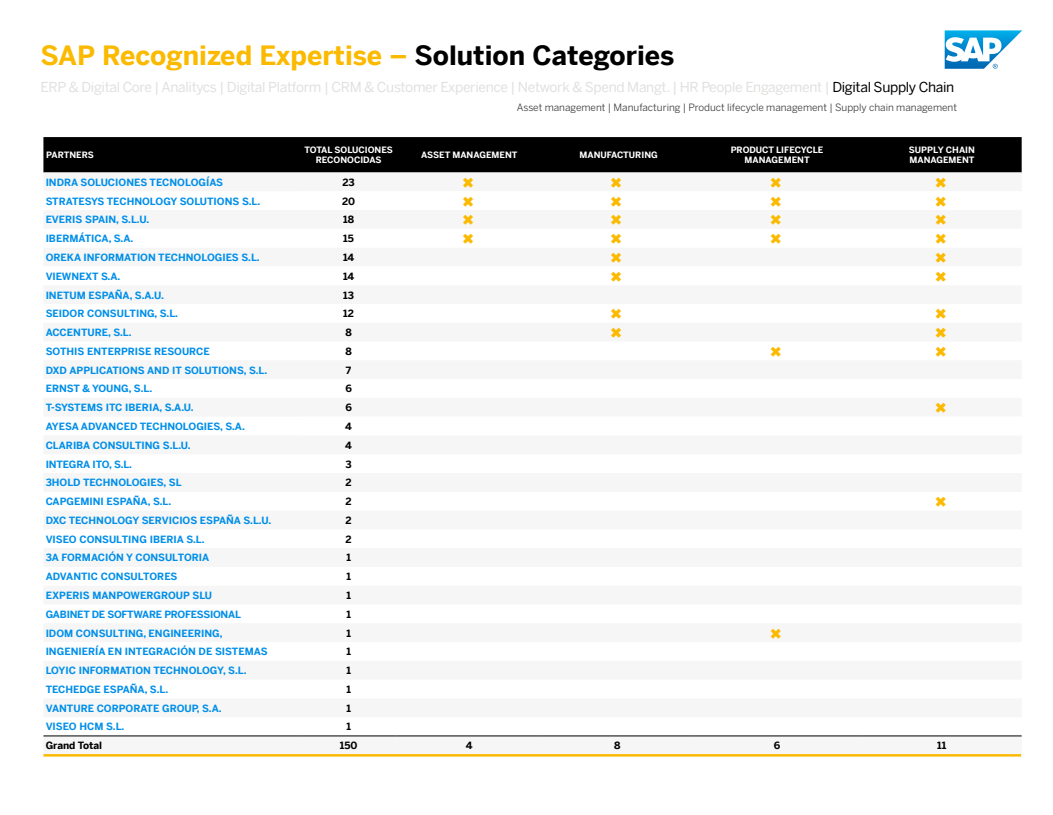
<style>
.page{position:relative;width:1053px;height:815px;background:#fff}
.page>*{position:absolute;margin:0;border:0;box-sizing:border-box;transform-origin:0 0}
.t1{font:700 26.62px "Benton Sans";color:#fbba00}
.t2{font:15px "Monotype Sorts";color:#fbba00}
.t3{font:13.75px "Benton Sans";letter-spacing:-.025em;color:#e0e0df}
.t4{font:700 10px "Benton Sans";color:#008fe9}
.t5{font:10px "Benton Sans";color:#3c3c3b}
.t6{font:700 10px "Benton Sans";color:#000}
.t7{font:700 10px "Benton Sans";letter-spacing:-.025em;color:#008fe9}
.t8{font:700 8.75px/10.5px "Benton Sans";color:#fff;text-align:center}
.s1{color:#000}
</style>
<div class="page">
<div style="left:43px;top:137px;width:978px;height:36px;background:#000"></div>
<hr style="left:395px;top:736px;width:148px;height:1px;background:#000">
<hr style="left:543px;top:736px;width:149px;height:1px;background:#000">
<hr style="left:692px;top:736px;width:170px;height:1px;background:#000">
<hr style="left:862px;top:736px;width:159px;height:1px;background:#000">
<hr style="left:43px;top:736px;width:259px;height:1px;background:#000">
<hr style="left:302px;top:736px;width:93px;height:1px;background:#000">
<hr style="left:43px;top:754px;width:977px;height:3px;background:#fbba00">
<svg style="left:944px;top:30px;width:78px;height:39px"></svg>
<h1 class="t1" style="left:41px;top:32px;width:635px">SAP Recognized Expertise – <span class="s1">Solution Categories</span></h1>
<h3 class="t3" style="left:41px;top:75px;width:915px">ERP &amp; Digital Core | Analitycs | Digital Platform | CRM &amp; Customer Experience | Network &amp; Spend Mangt. | HR People Engagement | <span class="s1">Digital Supply Chain</span></h3>
<p class="t5" style="left:516px;top:102px;width:442px">Asset management | Manufacturing | Product lifecycle management | Supply chain management</p>
<p class="t8" style="left:46px;top:149px;width:49px">PARTNERS</p>
<p class="t8" style="left:304px;top:144px;width:90px">TOTAL SOLUCIONES<br>RECONOCIDAS</p>
<p class="t8" style="left:421px;top:149px;width:98px">ASSET MANAGEMENT</p>
<p class="t8" style="left:579px;top:149px;width:80px">MANUFACTURING</p>
<p class="t8" style="left:730px;top:144px;width:94px">PRODUCT LIFECYCLE<br>MANAGEMENT</p>
<p class="t8" style="left:908px;top:144px;width:68px;text-align:left">SUPPLY CHAIN<br>MANAGEMENT</p>
<p class="t4" style="left:46px;top:173px;width:179px">INDRA SOLUCIONES TECNOLOGÍAS</p>
<p class="t6" style="left:342px;top:173px;width:14px">23</p>
<h2 class="t2" style="left:462px;top:176px;width:15px">6</h2>
<h2 class="t2" style="left:610px;top:176px;width:15px">6</h2>
<h2 class="t2" style="left:770px;top:176px;width:15px">6</h2>
<h2 class="t2" style="left:935px;top:176px;width:15px">6</h2>
<p class="t4" style="left:46px;top:192px;width:216px">STRATESYS TECHNOLOGY SOLUTIONS S.L.</p>
<p class="t6" style="left:342px;top:192px;width:14px">20</p>
<h2 class="t2" style="left:462px;top:195px;width:15px">6</h2>
<h2 class="t2" style="left:610px;top:195px;width:15px">6</h2>
<h2 class="t2" style="left:770px;top:195px;width:15px">6</h2>
<h2 class="t2" style="left:935px;top:195px;width:15px">6</h2>
<p class="t4" style="left:46px;top:211px;width:105px">EVERIS SPAIN, S.L.U.</p>
<p class="t6" style="left:343px;top:211px;width:12px">18</p>
<h2 class="t2" style="left:462px;top:213px;width:15px">6</h2>
<h2 class="t2" style="left:610px;top:213px;width:15px">6</h2>
<h2 class="t2" style="left:770px;top:213px;width:15px">6</h2>
<h2 class="t2" style="left:935px;top:213px;width:15px">6</h2>
<p class="t4" style="left:46px;top:230px;width:89px">IBERMÁTICA, S.A.</p>
<p class="t6" style="left:343px;top:230px;width:12px">15</p>
<h2 class="t2" style="left:462px;top:232px;width:15px">6</h2>
<h2 class="t2" style="left:610px;top:232px;width:15px">6</h2>
<h2 class="t2" style="left:770px;top:232px;width:15px">6</h2>
<h2 class="t2" style="left:935px;top:232px;width:15px">6</h2>
<p class="t4" style="left:46px;top:249px;width:215px">OREKA INFORMATION TECHNOLOGIES S.L.</p>
<p class="t6" style="left:343px;top:249px;width:13px">14</p>
<h2 class="t2" style="left:610px;top:251px;width:15px">6</h2>
<h2 class="t2" style="left:935px;top:251px;width:15px">6</h2>
<p class="t4" style="left:46px;top:267px;width:76px">VIEWNEXT S.A.</p>
<p class="t6" style="left:343px;top:267px;width:13px">14</p>
<h2 class="t2" style="left:610px;top:270px;width:15px">6</h2>
<h2 class="t2" style="left:935px;top:270px;width:15px">6</h2>
<p class="t4" style="left:46px;top:286px;width:120px">INETUM ESPAÑA, S.A.U.</p>
<p class="t6" style="left:343px;top:286px;width:12px">13</p>
<p class="t4" style="left:46px;top:305px;width:134px">SEIDOR CONSULTING, S.L.</p>
<p class="t6" style="left:343px;top:305px;width:12px">12</p>
<h2 class="t2" style="left:610px;top:307px;width:15px">6</h2>
<h2 class="t2" style="left:935px;top:307px;width:15px">6</h2>
<p class="t4" style="left:46px;top:324px;width:87px">ACCENTURE, S.L.</p>
<p class="t6" style="left:345px;top:324px;width:8px">8</p>
<h2 class="t2" style="left:610px;top:326px;width:15px">6</h2>
<h2 class="t2" style="left:935px;top:326px;width:15px">6</h2>
<p class="t4" style="left:46px;top:343px;width:166px">SOTHIS ENTERPRISE RESOURCE</p>
<p class="t6" style="left:345px;top:343px;width:8px">8</p>
<h2 class="t2" style="left:770px;top:345px;width:15px">6</h2>
<h2 class="t2" style="left:935px;top:345px;width:15px">6</h2>
<p class="t4" style="left:46px;top:361px;width:223px">DXD APPLICATIONS AND IT SOLUTIONS, S.L.</p>
<p class="t6" style="left:346px;top:361px;width:7px">7</p>
<p class="t4" style="left:46px;top:380px;width:108px">ERNST &amp; YOUNG, S.L.</p>
<p class="t6" style="left:345px;top:380px;width:8px">6</p>
<p class="t4" style="left:46px;top:399px;width:149px">T-SYSTEMS ITC IBERIA, S.A.U.</p>
<p class="t6" style="left:345px;top:399px;width:8px">6</p>
<h2 class="t2" style="left:935px;top:401px;width:15px">6</h2>
<p class="t4" style="left:46px;top:418px;width:201px">AYESA ADVANCED TECHNOLOGIES, S.A.</p>
<p class="t6" style="left:345px;top:418px;width:8px">4</p>
<p class="t4" style="left:46px;top:436px;width:146px">CLARIBA CONSULTING S.L.U.</p>
<p class="t6" style="left:345px;top:436px;width:8px">4</p>
<p class="t4" style="left:46px;top:455px;width:88px">INTEGRA ITO, S.L.</p>
<p class="t6" style="left:345px;top:455px;width:8px">3</p>
<p class="t4" style="left:46px;top:474px;width:137px">3HOLD TECHNOLOGIES, SL</p>
<p class="t6" style="left:345px;top:474px;width:8px">2</p>
<p class="t4" style="left:46px;top:493px;width:127px">CAPGEMINI ESPAÑA, S.L.</p>
<p class="t6" style="left:345px;top:493px;width:8px">2</p>
<h2 class="t2" style="left:935px;top:495px;width:15px">6</h2>
<p class="t4" style="left:46px;top:512px;width:227px">DXC TECHNOLOGY SERVICIOS ESPAÑA S.L.U.</p>
<p class="t6" style="left:345px;top:512px;width:8px">2</p>
<p class="t4" style="left:46px;top:530px;width:160px">VISEO CONSULTING IBERIA S.L.</p>
<p class="t6" style="left:345px;top:530px;width:8px">2</p>
<p class="t4" style="left:46px;top:549px;width:165px">3A FORMACIÓN Y CONSULTORIA</p>
<p class="t6" style="left:346px;top:549px;width:6px">1</p>
<p class="t4" style="left:46px;top:568px;width:133px">ADVANTIC CONSULTORES</p>
<p class="t6" style="left:346px;top:568px;width:6px">1</p>
<p class="t4" style="left:46px;top:587px;width:168px">EXPERIS MANPOWERGROUP SLU</p>
<p class="t6" style="left:346px;top:587px;width:6px">1</p>
<p class="t7" style="left:46px;top:605px;width:197px">GABINET DE SOFTWARE PROFESSIONAL</p>
<p class="t6" style="left:346px;top:605px;width:6px">1</p>
<p class="t4" style="left:46px;top:624px;width:178px">IDOM CONSULTING, ENGINEERING,</p>
<p class="t6" style="left:346px;top:624px;width:6px">1</p>
<h2 class="t2" style="left:770px;top:627px;width:15px">6</h2>
<p class="t4" style="left:46px;top:643px;width:223px">INGENIERÍA EN INTEGRACIÓN DE SISTEMAS</p>
<p class="t6" style="left:346px;top:643px;width:6px">1</p>
<p class="t4" style="left:46px;top:662px;width:202px">LOYIC INFORMATION TECHNOLOGY, S.L.</p>
<p class="t6" style="left:346px;top:662px;width:6px">1</p>
<p class="t4" style="left:46px;top:681px;width:124px">TECHEDGE ESPAÑA, S.L.</p>
<p class="t6" style="left:346px;top:681px;width:6px">1</p>
<p class="t4" style="left:46px;top:699px;width:177px">VANTURE CORPORATE GROUP, S.A.</p>
<p class="t6" style="left:346px;top:699px;width:6px">1</p>
<p class="t4" style="left:46px;top:718px;width:80px">VISEO HCM S.L.</p>
<p class="t6" style="left:346px;top:718px;width:6px">1</p>
<p class="t6" style="left:46px;top:737px;width:58px">Grand Total</p>
<p class="t6" style="left:340px;top:737px;width:19px">150</p>
<p class="t6" style="left:466px;top:737px;width:8px">4</p>
<p class="t6" style="left:614px;top:737px;width:8px">8</p>
<p class="t6" style="left:773px;top:737px;width:8px">6</p>
<p class="t6" style="left:937px;top:737px;width:11px">11</p>
</div>
